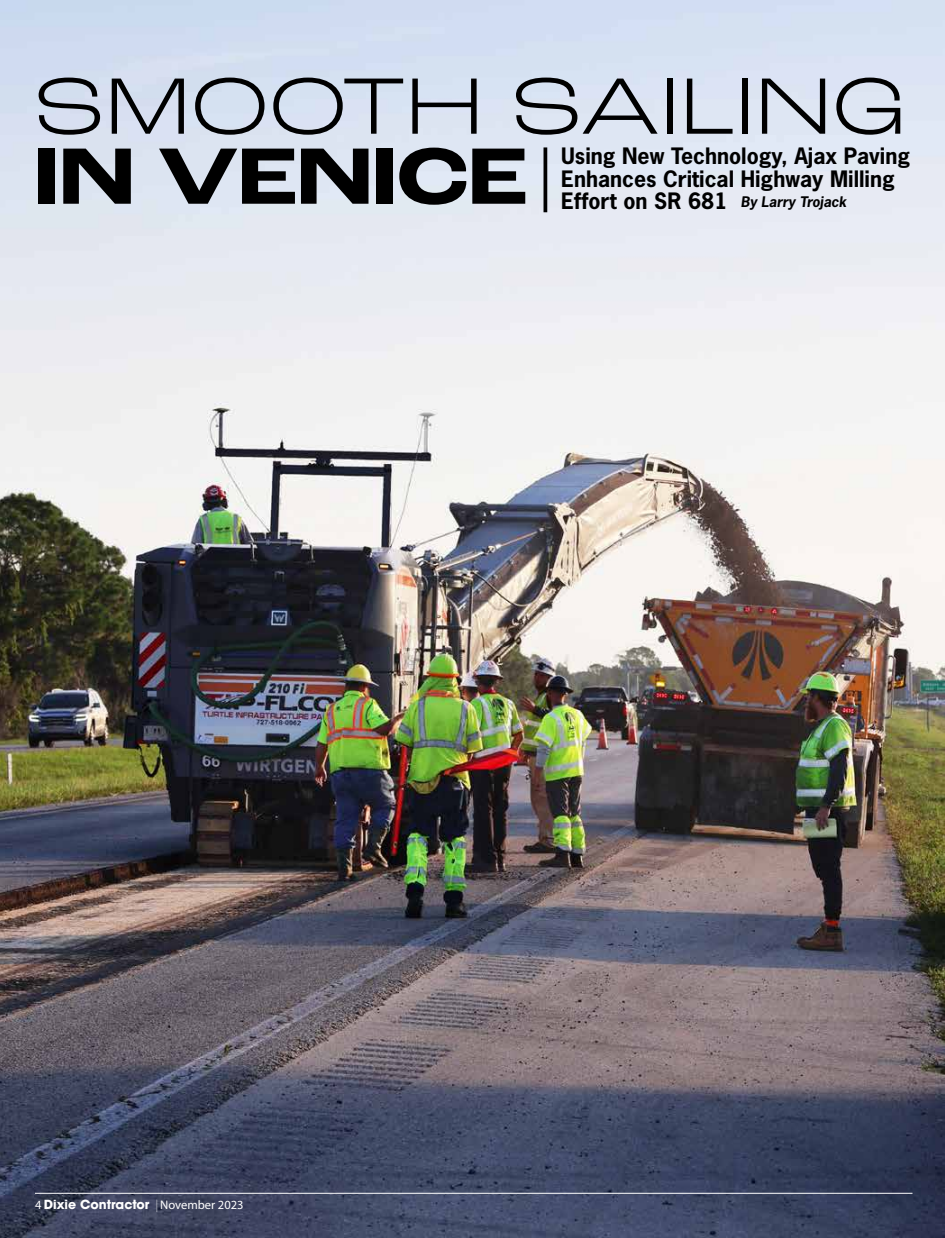
<style>
.page{position:relative;width:945px;height:1238px;background:#fff}
.page>*{position:absolute;margin:0;border:0;box-sizing:border-box;transform-origin:0 0}
.t1{font:300 expanded 83.75px "Roc Grotesk";color:#000}
.t2{font:700 expanded 83.75px "Roc Grotesk";letter-spacing:-.02em;color:#000}
.t3{font:700 21.25px/22.5px "News Gothic Std";color:#000}
.t4{font:italic 700 13.75px "News Gothic Std";color:#000}
.t5{font:700 12.5px "ITC Avant Garde Std";color:#fff}
.s1{font-style:normal;font-size:21.25px}
.s2{font-family:"Myriad Pro";font-weight:400}
.s3{font-weight:200}
</style>
<div class="page">
<img style="left:0;top:0;width:945px;height:1238px">
<hr style="left:35px;top:1192px;width:877px;height:1px;background:#fff">
<hr style="left:544px;top:147px;width:3px;height:65px;background:#000">
<h1 class="t1" style="left:34px;top:55px;width:874px">SMOOTH SAILING</h1>
<h1 class="t2" style="left:34px;top:124px;width:496px">IN VENICE</h1>
<p class="t3" style="left:561px;top:144px;width:350px">Using New Technology, Ajax Paving<br>Enhances Critical Highway Milling</p>
<p class="t4" style="left:561px;top:192px;width:287px"><span class="s1">Effort on SR 681</span> By Larry Trojack</p>
<p class="t5" style="left:35px;top:1195px;width:210px"><span class="s2">4</span> Dixie Contractor <span class="s3">|</span><span class="s2">November 2023</span></p>
</div>
